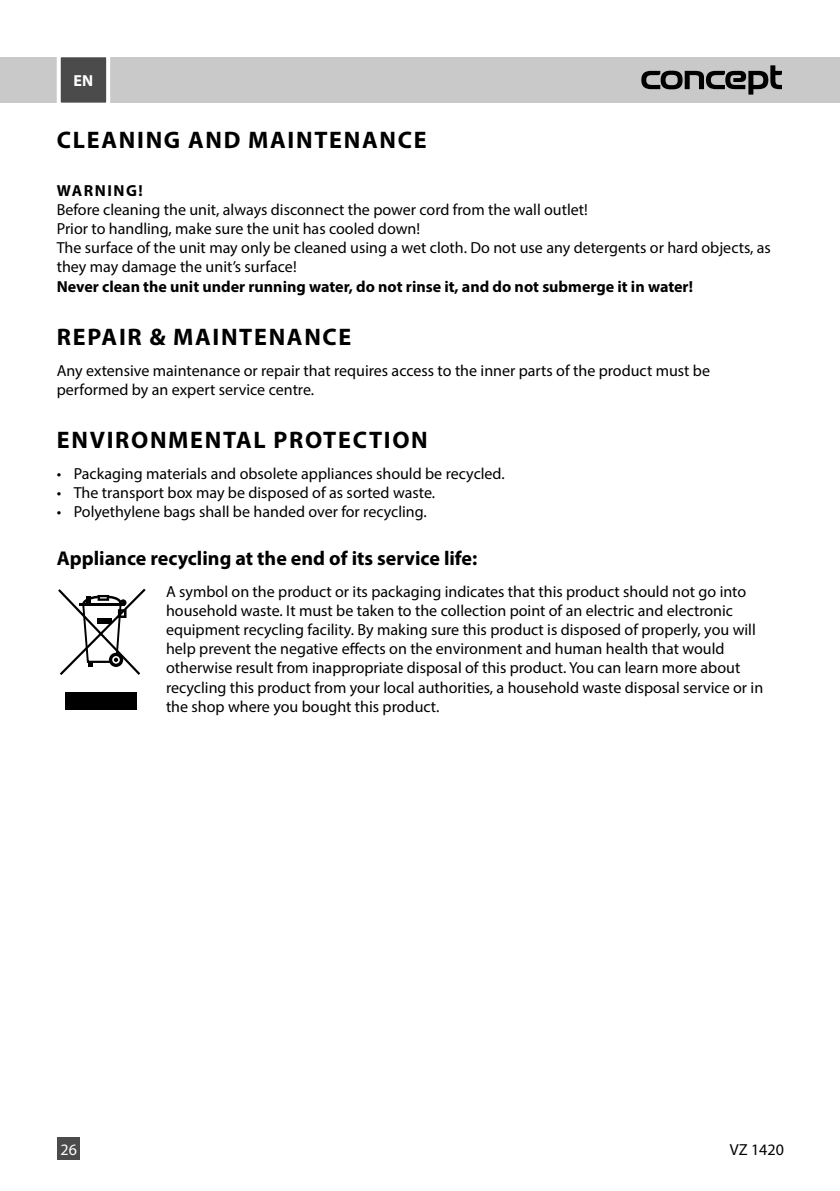
<style>
.page{position:relative;width:840px;height:1191px;background:#fff}
.page>*{position:absolute;margin:0;border:0;box-sizing:border-box;transform-origin:0 0}
.t1{font:700 24px "Myriad Pro";letter-spacing:.07em;color:#000}
.t2{font:700 20px "Myriad Pro";color:#000}
.t3{font:16px/19.2px "Myriad Pro";color:#000}
.t4{font:700 16px "Myriad Pro";color:#000}
.t5{font:700 16px "Myriad Pro";letter-spacing:.095em;color:#000}
.t6{font:700 16px "Myriad Pro";color:#fff}
.t7{font:16px "Myriad Pro";color:#fff}
</style>
<div class="page">
<div style="left:66px;top:692px;width:71px;height:17px;background:#000"></div>
<svg style="left:58px;top:588px;width:88px;height:87px"></svg>
<div style="left:98px;top:595px;width:11px;height:6px;border:2px solid #000"></div>
<div style="left:0;top:57px;width:839px;height:46px;background:#c9c9c9"></div>
<svg style="left:641px;top:65px;width:140px;height:30px"></svg>
<svg style="left:56px;top:57px;width:54px;height:46px;background:#686868"></svg>
<div style="left:57px;top:1137px;width:23px;height:23px;background:#4b4b4b"></div>
<p class="t6" style="left:74px;top:71px;width:21px">EN</p>
<h1 class="t1" style="left:57px;top:127px;width:371px">CLEANING AND MAINTENANCE</h1>
<p class="t5" style="left:57px;top:181px;width:87px">WARNING!</p>
<p class="t3" style="left:57px;top:200px;width:715px">Before cleaning the unit, always disconnect the power cord from the wall outlet!<br>Prior to handling, make sure the unit has cooled down!<br>The surface of the unit may only be cleaned using a wet cloth. Do not use any detergents or hard objects, as they may damage the unit’s surface!</p>
<p class="t4" style="left:57px;top:277px;width:637px">Never clean the unit under running water, do not rinse it, and do not submerge it in water!</p>
<h1 class="t1" style="left:57px;top:323px;width:296px">REPAIR &amp; MAINTENANCE</h1>
<p class="t3" style="left:57px;top:361px;width:654px">Any extensive maintenance or repair that requires access to the inner parts of the product must be performed by an expert service centre.</p>
<h1 class="t1" style="left:57px;top:426px;width:372px">ENVIRONMENTAL PROTECTION</h1>
<p class="t3" style="left:57px;top:464px;width:449px">• Packaging materials and obsolete appliances should be recycled.</p>
<p class="t3" style="left:57px;top:483px;width:380px">• The transport box may be disposed of as sorted waste.</p>
<p class="t3" style="left:57px;top:502px;width:371px">• Polyethylene bags shall be handed over for recycling.</p>
<p class="t2" style="left:57px;top:547px;width:422px">Appliance recycling at the end of its service life:</p>
<p class="t3" style="left:166px;top:582px;width:598px">A symbol on the product or its packaging indicates that this product should not go into household waste. It must be taken to the collection point of an electric and electronic equipment recycling facility. By making sure this product is disposed of properly, you will help prevent the negative effects on the environment and human health that would otherwise result from inappropriate disposal of this product. You can learn more about recycling this product from your local authorities, a household waste disposal service or in the shop where you bought this product.</p>
<p class="t7" style="left:61px;top:1141px;width:18px">26</p>
<p class="t3" style="left:729px;top:1140px;width:55px">VZ 1420</p>
</div>
